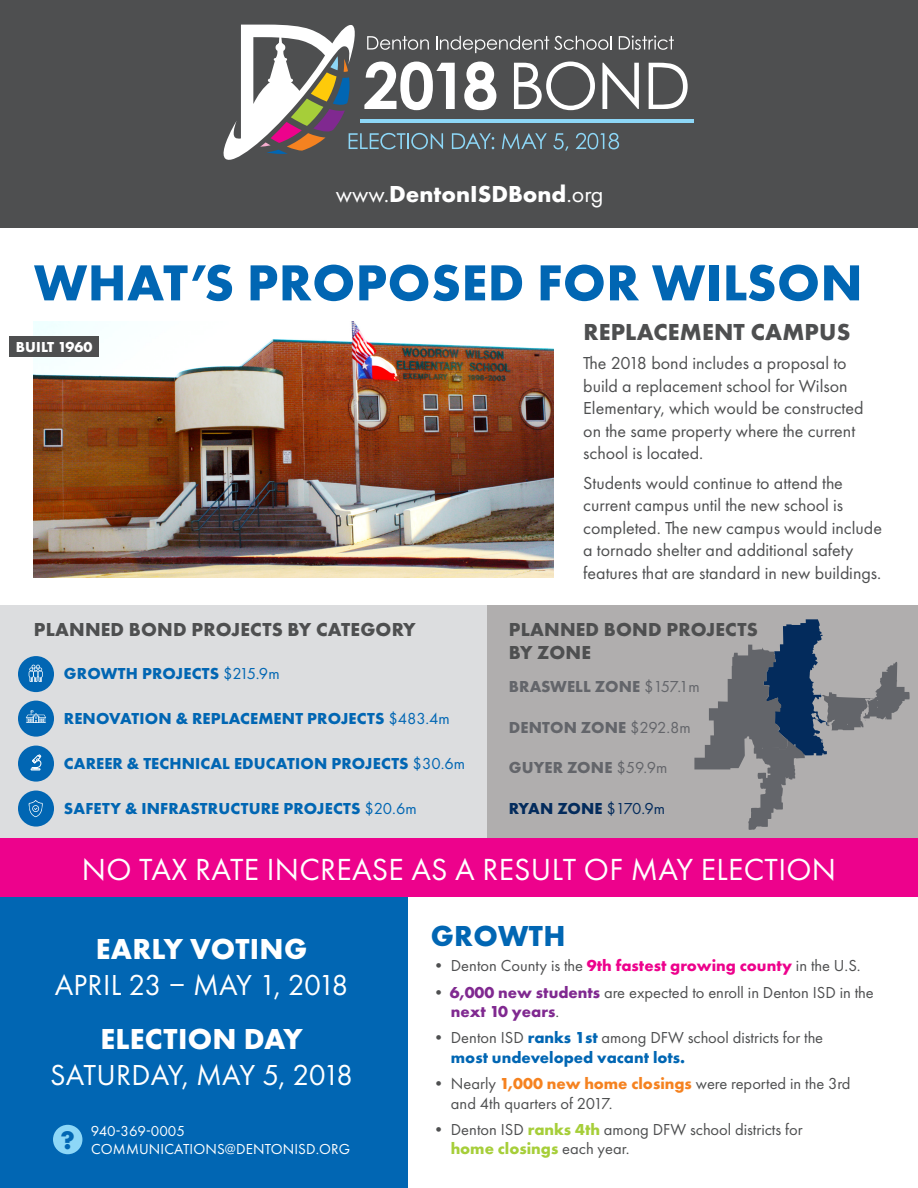
<style>
.page{position:relative;width:918px;height:1188px;background:#fff}
.page>*{position:absolute;margin:0;border:0;box-sizing:border-box;transform-origin:0 0}
.t1{font:700 52.5px "Futura PT";letter-spacing:.01em;color:#0166b3}
.t2{font:31.65px "Futura PT";letter-spacing:.01em;color:#fff}
.t3{font:30px "Futura PT";letter-spacing:-.005em;color:#fff}
.t4{font:700 30px "Futura PT";letter-spacing:.01em;color:#fff}
.t5{font:700 30px "Futura PT";letter-spacing:.01em;color:#0166b3}
.t6{font:700 26.4px "Futura PT";color:#0166b3}
.t7{font:700 24px "Futura PT";color:#fff}
.t8{font:700 24px "Futura PT";letter-spacing:.01em;color:#4e4f50}
.t9{font:700 19.5px/23.4px "Futura PT";letter-spacing:.01em;color:#4e4f50}
.t10{font:18px/22.5px "Futura PT";color:#4e4f50}
.t11{font:16.5px/19.5px "Futura PT";color:#4e4f50}
.t12{font:700 16.5px "Futura PT";letter-spacing:.01em;color:#0166b3}
.t13{font:700 16.5px "Futura PT";letter-spacing:.01em;color:#63656a}
.t14{font:700 16.5px "Futura PT";letter-spacing:-.005em;color:#032b5c}
.t15{font:15px "Futura PT";letter-spacing:.01em;color:#fff}
.t16{font:700 15px "Futura PT";color:#fff}
.s1{font-weight:400}
.s2{font-weight:700;color:#ed028c}
.s3{font-weight:700;color:#802990}
.s4{font-weight:700;color:#0166b3}
.s5{font-weight:700;color:#f58220}
.s6{font-weight:700;color:#a6ce39}
</style>
<div class="page">
<img style="left:34px;top:322px;width:519px;height:255px">
<div style="left:0;top:897px;width:407px;height:291px;background:#0166b3"></div>
<div style="left:0;top:838px;width:918px;height:59px;background:#ed028c"></div>
<div style="left:0;top:0;width:918px;height:228px;background:#4e4f50"></div>
<svg style="left:224px;top:25px;width:464px;height:135px"></svg>
<hr style="left:360px;top:119px;width:334px;height:3px;background:#8dd7f7">
<div style="left:0;top:606px;width:487px;height:232px;background:#dcdddf"></div>
<div style="left:487px;top:606px;width:431px;height:232px;background:#b0aeae"></div>
<div style="left:18px;top:746px;width:36px;height:36px;background:#0166b3;border-radius:50%"></div>
<svg style="left:31px;top:754px;width:10px;height:17px"></svg>
<div style="left:18px;top:656px;width:36px;height:36px;background:#0166b3;border-radius:50%"></div>
<svg style="left:29px;top:665px;width:14px;height:17px"></svg>
<div style="left:18px;top:701px;width:36px;height:36px;background:#0166b3;border-radius:50%"></div>
<svg style="left:26px;top:710px;width:20px;height:13px"></svg>
<div style="left:18px;top:791px;width:36px;height:36px;background:#0166b3;border-radius:50%"></div>
<svg style="left:28px;top:800px;width:15px;height:17px"></svg>
<div style="left:9px;top:336px;width:90px;height:20px;background:#4e4f50"></div>
<svg style="left:694px;top:619px;width:216px;height:211px"></svg>
<div style="left:53px;top:1125px;width:29px;height:29px;background:#8dd7f7;border-radius:50%"></div>
<p class="t7" style="left:336px;top:179px;width:269px"><span class="s1">www.</span>DentonISDBond<span class="s1">.org</span></p>
<p class="t1" style="left:34px;top:249px;width:830px">WHAT’S PROPOSED FOR WILSON</p>
<p class="t16" style="left:16px;top:337px;width:78px">BUILT 1960</p>
<p class="t8" style="left:583px;top:317px;width:269px">REPLACEMENT CAMPUS</p>
<p class="t10" style="left:583px;top:352px;width:282px">The 2018 bond includes a proposal to build a replacement school for Wilson Elementary, which would be constructed on the same property where the current school is located.</p>
<p class="t10" style="left:583px;top:471px;width:300px">Students would continue to attend the current campus until the new school is completed. The new campus would include a tornado shelter and additional safety features that are standard in new buildings.</p>
<p class="t9" style="left:34px;top:617px;width:383px">PLANNED BOND PROJECTS BY CATEGORY</p>
<p class="t9" style="left:509px;top:617px;width:251px">PLANNED BOND PROJECTS<br>BY ZONE</p>
<p class="t12" style="left:64px;top:663px;width:217px">GROWTH PROJECTS <span class="s1">$215.9m</span></p>
<p class="t12" style="left:64px;top:708px;width:388px">RENOVATION &amp; REPLACEMENT PROJECTS <span class="s1">$483.4m</span></p>
<p class="t12" style="left:64px;top:753px;width:403px">CAREER &amp; TECHNICAL EDUCATION PROJECTS <span class="s1">$30.6m</span></p>
<p class="t12" style="left:64px;top:798px;width:354px">SAFETY &amp; INFRASTRUCTURE PROJECTS <span class="s1">$20.6m</span></p>
<p class="t13" style="left:509px;top:676px;width:192px">BRASWELL ZONE <span class="s1">$157.1m</span></p>
<p class="t13" style="left:509px;top:717px;width:184px">DENTON ZONE <span class="s1">$292.8m</span></p>
<p class="t13" style="left:509px;top:757px;width:160px">GUYER ZONE <span class="s1">$59.9m</span></p>
<p class="t14" style="left:509px;top:798px;width:158px">RYAN ZONE <span class="s1">$170.9m</span></p>
<p class="t2" style="left:82px;top:850px;width:756px">NO TAX RATE INCREASE AS A RESULT OF MAY ELECTION</p>
<p class="t4" style="left:96px;top:930px;width:213px">EARLY VOTING</p>
<p class="t3" style="left:55px;top:967px;width:295px">APRIL 23 – MAY 1, 2018</p>
<p class="t4" style="left:101px;top:1020px;width:203px">ELECTION DAY</p>
<p class="t3" style="left:50px;top:1057px;width:305px">SATURDAY, MAY 5, 2018</p>
<p class="t15" style="left:91px;top:1122px;width:96px">940-369-0005</p>
<p class="t6" style="left:61px;top:1123px;width:16px">?</p>
<p class="t15" style="left:91px;top:1140px;width:261px">COMMUNICATIONS@DENTONISD.ORG</p>
<p class="t5" style="left:431px;top:916px;width:136px">GROWTH</p>
<p class="t11" style="left:431px;top:956px;width:432px">• Denton County is the <span class="s2">9th fastest growing county</span> in the U.S.</p>
<p class="t11" style="left:451px;top:982px;width:424px;text-indent:-20px">• <span class="s3">6,000 new students</span> are expected to enroll in Denton ISD in the <span class="s3">next 10 years</span>.</p>
<p class="t11" style="left:451px;top:1028px;width:374px;text-indent:-20px">• Denton ISD <span class="s4">ranks 1st</span> among DFW school districts for the <span class="s4">most undeveloped vacant lots.</span></p>
<p class="t11" style="left:451px;top:1074px;width:401px;text-indent:-20px">• Nearly <span class="s5">1,000 new home closings</span> were reported in the 3rd and 4th quarters of 2017.</p>
<p class="t11" style="left:451px;top:1119px;width:353px;text-indent:-20px">• Denton ISD <span class="s6">ranks 4th</span> among DFW school districts for <span class="s6">home closings</span> each year.</p>
</div>
